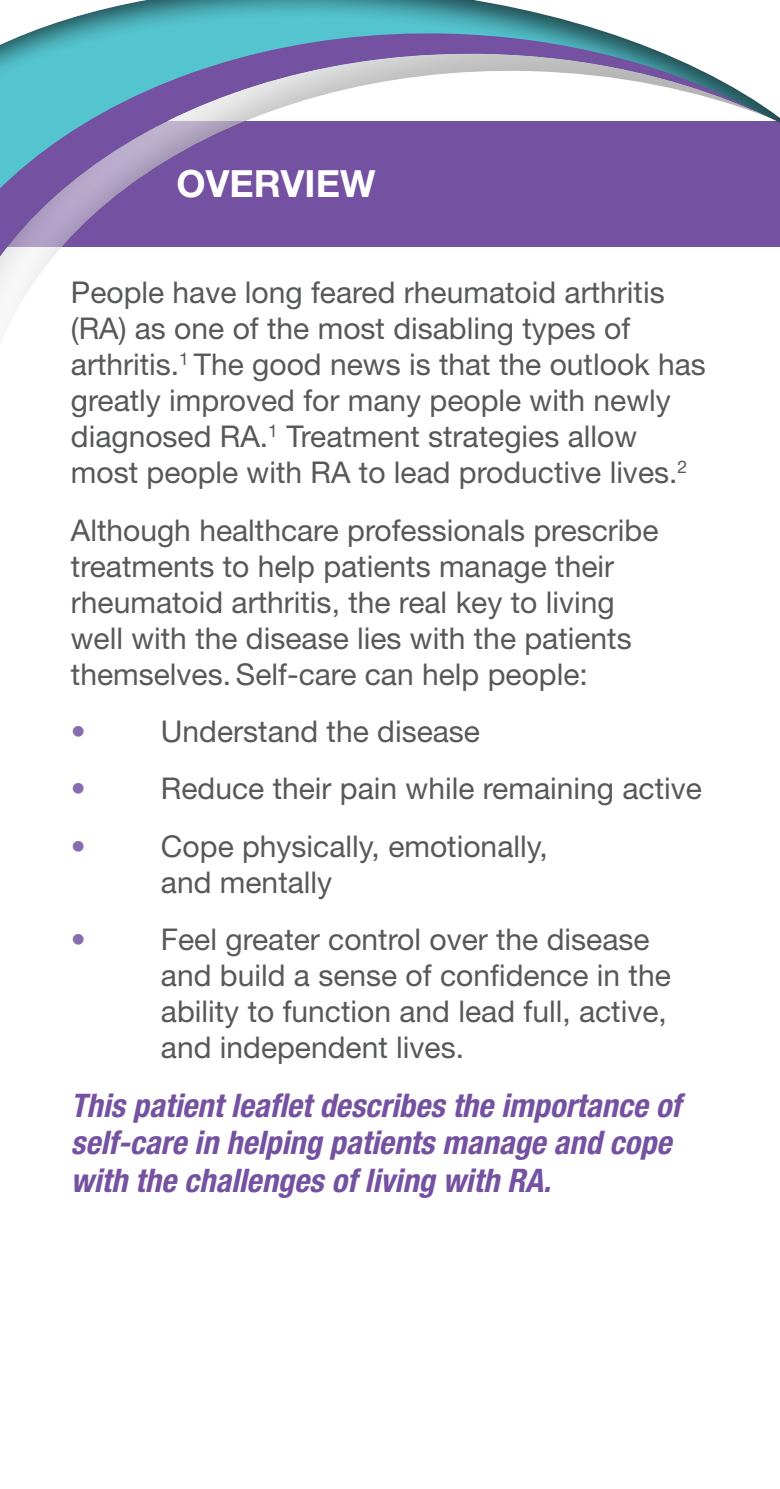
<style>
.page{position:relative;width:780px;height:1489px;background:#fff}
.page>*{position:absolute;margin:0;border:0;box-sizing:border-box;transform-origin:0 0}
.t1{font:700 37.5px "Helvetica Neue LT Pro";color:#fff}
.t2{font:italic 700 condensed 32.5px/37.5px "Helvetica Neue LT Pro";color:#7451a1}
.t3{font:30px/36px "Helvetica Neue LT Pro";color:#57585a}
.t4{font:30px "Helvetica Neue LT Pro";color:#876db0}
</style>
<div class="page">
<svg style="left:47px;top:0;width:733px;height:247px"></svg>
<svg style="left:18px;top:26px;width:740px;height:11px"></svg>
<svg style="left:0;top:37px;width:773px;height:279px"></svg>
<p class="t1" style="left:176px;top:160px;width:200px">OVERVIEW</p>
<p class="t3" style="left:71px;top:274px;width:636px">People have long feared rheumatoid arthritis (RA) as one of the most disabling types of arthritis.<sup>1</sup> The good news is that the outlook has greatly improved for many people with newly diagnosed RA.<sup>1</sup> Treatment strategies allow most people with RA to lead productive lives.<sup>2</sup></p>
<p class="t3" style="left:71px;top:511px;width:589px">Although healthcare professionals prescribe treatments to help patients manage their rheumatoid arthritis, the real key to living well with the disease lies with the patients themselves. Self-care can help people:</p>
<p class="t4" style="left:71px;top:712px;width:16px">•</p>
<p class="t3" style="left:161px;top:712px;width:320px">Understand the disease</p>
<p class="t4" style="left:71px;top:770px;width:16px">•</p>
<p class="t3" style="left:161px;top:770px;width:542px">Reduce their pain while remaining active</p>
<p class="t4" style="left:71px;top:827px;width:16px">•</p>
<p class="t3" style="left:161px;top:827px;width:388px">Cope physically, emotionally, and mentally</p>
<p class="t4" style="left:71px;top:920px;width:16px">•</p>
<p class="t3" style="left:161px;top:920px;width:511px">Feel greater control over the disease and build a sense of confidence in the ability to function and lead full, active, and independent lives.</p>
<p class="t2" style="left:71px;top:1086px;width:611px">This patient leaflet describes the importance of self-care in helping patients manage and cope with the challenges of living with RA.</p>
</div>
